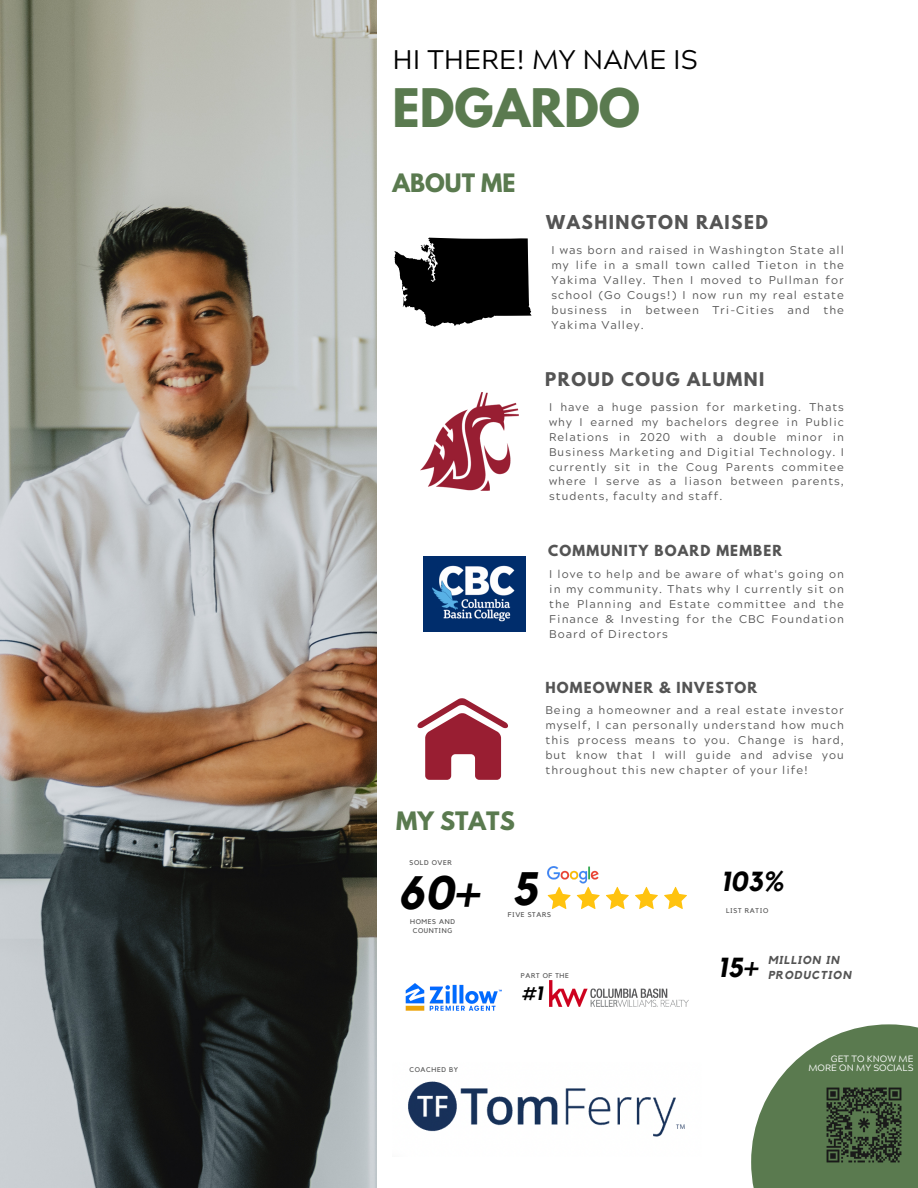
<style>
.page{position:relative;width:918px;height:1188px;background:#fff}
.page>*{position:absolute;margin:0;border:0;box-sizing:border-box;transform-origin:0 0}
.t1{font:700 47.1px "League Spartan";color:#5a7a4f}
.t2{font:italic 700 46.65px "Kollektif";color:#000}
.t3{font:italic 700 27.45px "Kollektif";color:#000}
.t4{font:26.85px "Acherus Grotesque";color:#000}
.t5{font:700 22.5px "League Spartan";color:#5a7a4f}
.t6{font:italic 700 19.35px "Kollektif";color:#000}
.t7{font:700 16.95px "League Spartan";letter-spacing:.09em;color:#545454}
.t8{font:700 16.8px "League Spartan";letter-spacing:.09em;color:#545454}
.t9{font:700 13.5px "League Spartan";letter-spacing:.09em;color:#545454}
.t10{font:italic 700 11.55px/15.3px "Kollektif";letter-spacing:.09em;color:#545454}
.t11{font:11.25px/15px "Acherus Grotesque";letter-spacing:.09em;color:#545454;text-align:justify}
.t12{font:9.15px "Acherus Grotesque";color:#fff}
.t13{font:6.9px/9.1px "Kollektif";letter-spacing:.09em;color:#545454;text-align:center}
</style>
<div class="page">
<img style="left:0;top:0;width:377px;height:1188px">
<svg style="left:394px;top:238px;width:137px;height:89px"></svg>
<img style="left:420px;top:393px;width:98px;height:98px">
<img style="left:423px;top:557px;width:103px;height:75px">
<svg style="left:417px;top:698px;width:91px;height:82px"></svg>
<img style="left:405px;top:983px;width:97px;height:28px">
<img style="left:548px;top:867px;width:50px;height:17px">
<svg style="left:548px;top:887px;width:139px;height:22px"></svg>
<img style="left:549px;top:981px;width:140px;height:25px">
<img style="left:408px;top:1081px;width:277px;height:56px">
<svg style="left:751px;top:1024px;width:167px;height:164px;fill:#5a7a4f"></svg>
<img style="left:826px;top:1087px;width:76px;height:76px">
<p class="t4" style="left:393px;top:49px;width:307px">HI THERE! MY NAME IS</p>
<p class="t1" style="left:393px;top:85px;width:249px">EDGARDO</p>
<p class="t5" style="left:393px;top:172px;width:124px">ABOUT ME</p>
<p class="t5" style="left:396px;top:810px;width:120px">MY STATS</p>
<p class="t13" style="left:409px;top:858px;width:44px">SOLD OVER</p>
<p class="t7" style="left:546px;top:213px;width:223px">WASHINGTON RAISED</p>
<p class="t11" style="left:552px;top:244px;width:294px">I was born and raised in Washington State all my life in a small town called Tieton in the Yakima Valley. Then I moved to Pullman for school (Go Cougs!) I now run my real estate business in between Tri-Cities and the Yakima Valley.</p>
<p class="t8" style="left:545px;top:371px;width:221px">PROUD COUG ALUMNI</p>
<p class="t11" style="left:549px;top:401px;width:296px">I have a huge passion for marketing. Thats why I earned my bachelors degree in Public Relations in 2020 with a double minor in Business Marketing and Digitial Technology. I currently sit in the Coug Parents commitee where I serve as a liason between parents, students, faculty and staff.</p>
<p class="t9" style="left:548px;top:544px;width:236px">COMMUNITY BOARD MEMBER</p>
<p class="t11" style="left:549px;top:568px;width:296px">I love to help and be aware of what's going on in my community. Thats why I currently sit on the Planning and Estate committee and the Finance &amp; Investing for the CBC Foundation Board of Directors</p>
<p class="t9" style="left:545px;top:681px;width:213px">HOMEOWNER &amp; INVESTOR</p>
<p class="t11" style="left:545px;top:704px;width:300px">Being a homeowner and a real estate investor myself, I can personally understand how much this process means to you. Change is hard, but know that I will guide and advise you throughout this new chapter of your life!</p>
<h5 class="t2" style="left:398px;top:871px;width:82px">60+</h5>
<p class="t13" style="left:410px;top:918px;width:46px">HOMES AND<br>COUNTING</p>
<p class="t2" style="left:512px;top:868px;width:28px">5</p>
<p class="t13" style="left:508px;top:910px;width:45px">FIVE STARS</p>
<p class="t13" style="left:521px;top:971px;width:50px">PART OF THE</p>
<h4 class="t6" style="left:522px;top:985px;width:23px">#1</h4>
<h2 class="t3" style="left:721px;top:869px;width:65px">103%</h2>
<p class="t13" style="left:726px;top:906px;width:44px">LIST RATIO</p>
<p class="t3" style="left:718px;top:955px;width:41px">15+</p>
<p class="t10" style="left:768px;top:953px;width:85px">MILLION IN<br>PRODUCTION</p>
<p class="t12" style="left:831px;top:1055px;width:84px">GET TO KNOW ME</p>
<p class="t13" style="left:409px;top:1065px;width:50px">COACHED BY</p>
<p class="t12" style="left:808px;top:1064px;width:107px">MORE ON MY SOCIALS</p>
</div>
